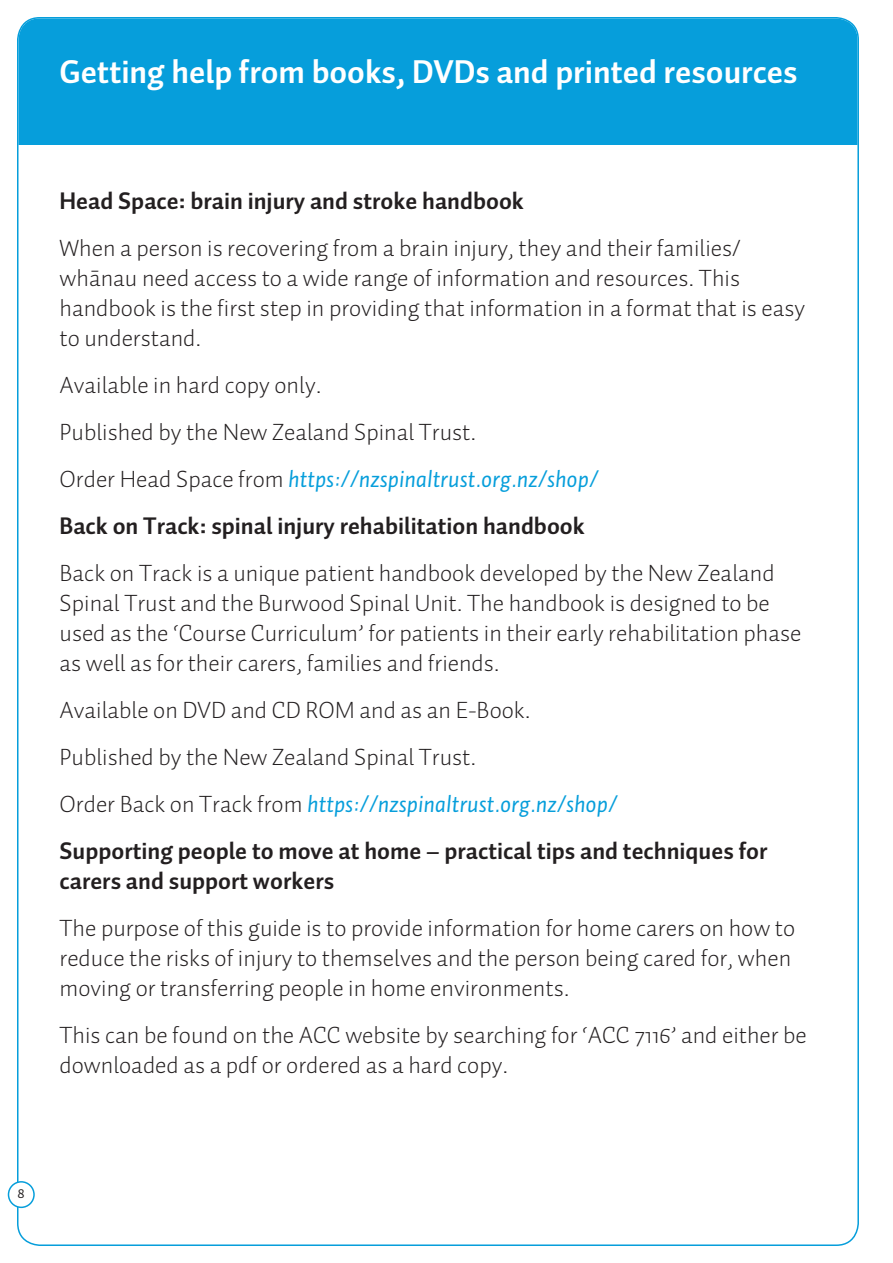
<style>
.page{position:relative;width:893px;height:1263px;background:#fff}
.page>*{position:absolute;margin:0;border:0;box-sizing:border-box;transform-origin:0 0}
.t1{font:700 33px "Auto 1";color:#fff}
.t2{font:300 24px/30px "Auto 1";color:#231f20}
.t3{font:700 24px "Auto 1";color:#231f20}
.t4{font:12.75px "Auto 1 Regular LF";color:#231f20}
.s1{font-weight:400;font-style:italic;color:#069edb}
.s2{font-weight:700}
</style>
<div class="page">
<div style="left:19px;top:19px;width:838px;height:126px;background:#069edb"></div>
<div style="left:8px;top:1181px;width:27px;height:27px;border:2px solid #069edb;border-radius:50%"></div>
<h1 class="t1" style="left:60px;top:51px;width:740px">Getting help from books, DVDs and printed resources</h1>
<p class="t3" style="left:60px;top:185px;width:466px">Head Space: brain injury and stroke handbook</p>
<p class="t2" style="left:60px;top:232px;width:747px">When a person is recovering from a brain injury, they and their families/ whānau need access to a wide range of information and resources. This handbook is the first step in providing that information in a format that is easy to understand.</p>
<p class="t2" style="left:60px;top:361px;width:540px;line-height:47px">Available in hard copy only.<br>Published by the New Zealand Spinal Trust.<br>Order Head Space from <span class="s1">https://nzspinaltrust.org.nz/shop/ </span><span class="s2">Back on Track: spinal injury rehabilitation handbook</span></p>
<p class="t2" style="left:60px;top:557px;width:743px">Back on Track is a unique patient handbook developed by the New Zealand Spinal Trust and the Burwood Spinal Unit. The handbook is designed to be used as the ‘Course Curriculum’ for patients in their early rehabilitation phase as well as for their carers, families and friends.</p>
<p class="t2" style="left:60px;top:686px;width:709px;line-height:47px">Available on DVD and CD ROM and as an E-Book.<br>Published by the New Zealand Spinal Trust.<br>Order Back on Track from <span class="s1">https://nzspinaltrust.org.nz/shop/<br></span><span class="s2">Supporting people to move at home – practical tips and techniques for</span></p>
<p class="t3" style="left:60px;top:866px;width:276px">carers and support workers</p>
<p class="t2" style="left:60px;top:912px;width:737px">The purpose of this guide is to provide information for home carers on how to reduce the risks of injury to themselves and the person being cared for, when moving or transferring people in home environments.</p>
<p class="t2" style="left:60px;top:1019px;width:749px">This can be found on the ACC website by searching for ‘ACC 7116’ and either be downloaded as a pdf or ordered as a hard copy.</p>
<p class="t4" style="left:18px;top:1185px;width:9px">8</p>
</div>
